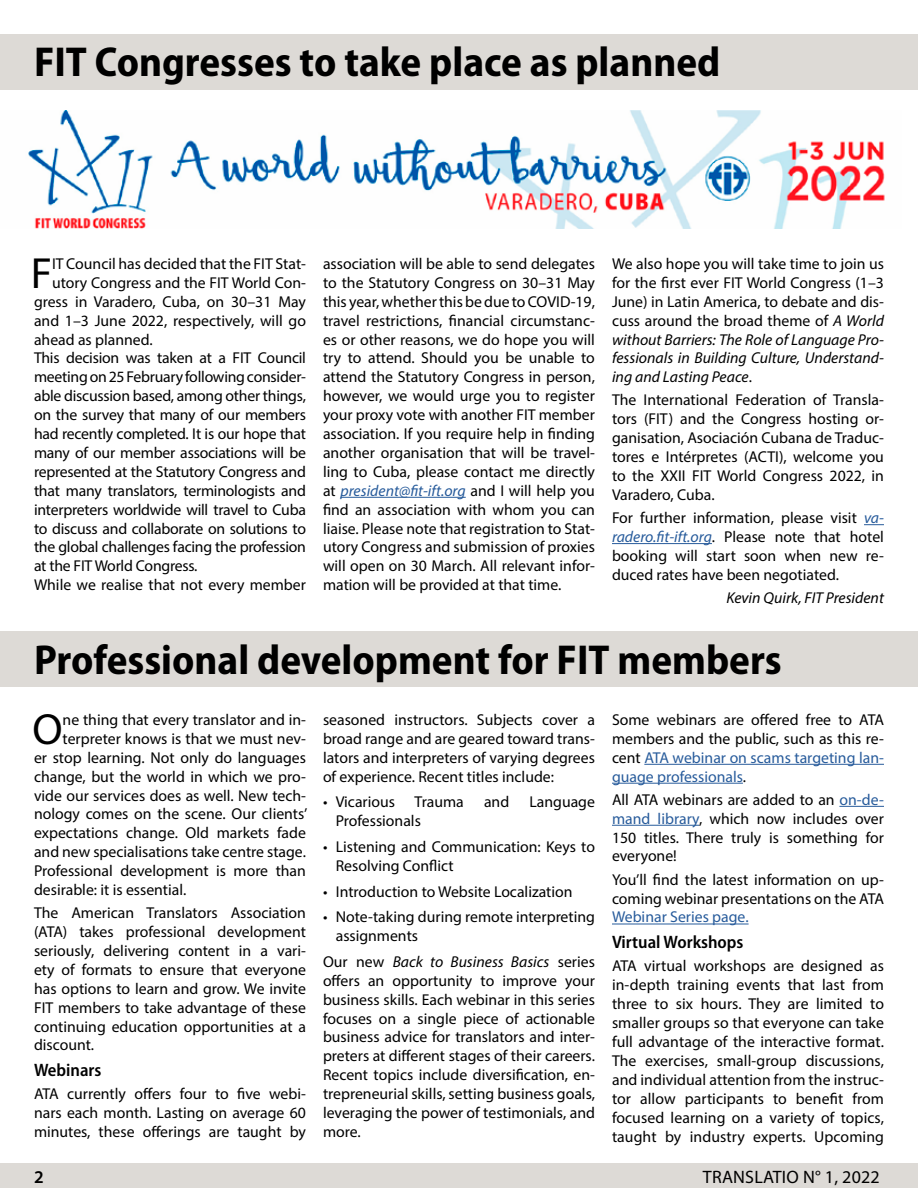
<style>
.page{position:relative;width:918px;height:1188px;background:#fff}
.page>*{position:absolute;margin:0;border:0;box-sizing:border-box;transform-origin:0 0}
.t1{font:43.8px "Myriad Pro";color:#000}
.t2{font:700 semi-condensed 42px "Myriad Pro";color:#000}
.t3{font:600 semi-condensed 18px "Myriad Pro";color:#000}
.t4{font:18px "Myriad Pro";letter-spacing:.01em;color:#000}
.t5{font:600 18px "Myriad Pro";color:#000}
.t6{font:15.75px/18.9px "Myriad Pro";color:#000;text-align:justify}
.t7{font:italic 15.75px "Myriad Pro";color:#000}
.t8{font:15.75px "Myriad Pro";color:#275b9b}
.s1{font-style:italic;color:#275b9b}
.s2{font-style:italic}
.s3{color:#275b9b}
</style>
<div class="page">
<div style="left:0;top:34px;width:918px;height:55px;background:#dddad6"></div>
<div style="left:0;top:632px;width:918px;height:55px;background:#dddad6"></div>
<hr style="left:340px;top:497px;width:126px;height:1px;background:#275b9b">
<img style="left:28px;top:111px;width:857px;height:118px">
<svg style="left:864px;top:524px;width:20px;height:1px"></svg>
<hr style="left:612px;top:543px;width:100px;height:1px;background:#275b9b">
<hr style="left:644px;top:764px;width:240px;height:1px;background:#275b9b">
<hr style="left:612px;top:783px;width:131px;height:1px;background:#275b9b">
<hr style="left:839px;top:806px;width:45px;height:1px;background:#275b9b">
<hr style="left:612px;top:825px;width:87px;height:1px;background:#275b9b">
<hr style="left:612px;top:924px;width:137px;height:1px;background:#275b9b">
<div style="left:0;top:1164px;width:918px;height:24px;background:#dddad6"></div>
<h2 class="t2" style="left:34px;top:35px;width:688px">FIT Congresses to take place as planned</h2>
<h1 class="t1" style="left:31px;top:246px;width:23px">F</h1>
<p class="t6" style="left:52px;top:254px;width:255px">IT Council has decided that the FIT Stat-</p>
<p class="t6" style="left:52px;top:273px;width:255px">utory Congress and the FIT World Con-</p>
<p class="t6" style="left:34px;top:292px;width:273px">gress in Varadero, Cuba, on 30–31 May</p>
<p class="t6" style="left:34px;top:311px;width:273px">and 1–3 June 2022, respectively, will go</p>
<p class="t6" style="left:34px;top:330px;width:120px">ahead as planned.</p>
<p class="t6" style="left:34px;top:348px;width:273px">This decision was taken at a FIT Council</p>
<p class="t6" style="left:34px;top:367px;width:273px">meeting on 25 February following consider-</p>
<p class="t6" style="left:34px;top:386px;width:273px">able discussion based, among other things,</p>
<p class="t6" style="left:34px;top:405px;width:274px">on the survey that many of our members</p>
<p class="t6" style="left:34px;top:424px;width:273px">had recently completed. It is our hope that</p>
<p class="t6" style="left:34px;top:443px;width:274px">many of our member associations will be</p>
<p class="t6" style="left:34px;top:462px;width:273px">represented at the Statutory Congress and</p>
<p class="t6" style="left:34px;top:481px;width:274px">that many translators, terminologists and</p>
<p class="t6" style="left:34px;top:500px;width:274px">interpreters worldwide will travel to Cuba</p>
<p class="t6" style="left:34px;top:519px;width:274px">to discuss and collaborate on solutions to</p>
<p class="t6" style="left:34px;top:537px;width:273px">the global challenges facing the profession</p>
<p class="t6" style="left:34px;top:556px;width:165px">at the FIT World Congress.</p>
<p class="t6" style="left:34px;top:575px;width:273px">While we realise that not every member</p>
<p class="t6" style="left:323px;top:254px;width:274px">association will be able to send delegates to the Statutory Congress on 30–31 May this year, whether this be due to COVID-19, travel restrictions, financial circumstanc&shy;es or other reasons, we do hope you will try to attend. Should you be unable to attend the Statutory Congress in person, however, we would urge you to register your proxy vote with another FIT member association. If you require help in finding another organisation that will be travel&shy;ling to Cuba, please contact me directly at <span class="s1">president@fit-ift.org</span> and I will help you find an association with whom you can liaise. Please note that registration to Stat&shy;utory Congress and submission of proxies will open on 30 March. All relevant infor&shy;mation will be provided at that time.</p>
<p class="t6" style="left:612px;top:254px;width:274px">We also hope you will take time to join us for the first ever FIT World Congress (1–3<br>June) in Latin America, to debate and dis&shy;cuss around the broad theme of <span class="s2">A World without Barriers: The Role of Language Pro&shy;fessionals in Building Culture, Understand&shy;ing and Lasting Peace</span>.</p>
<p class="t6" style="left:612px;top:390px;width:274px">The International Federation of Transla&shy;tors (FIT) and the Congress hosting or&shy;ganisation, Asociación Cubana de Traduc&shy;tores e Intérpretes (ACTI), welcome you to the XXII FIT World Congress 2022, in Varadero, Cuba.</p>
<p class="t6" style="left:612px;top:508px;width:273px">For further information, please visit <span class="s1">va&shy;radero.fit-ift.org</span>. Please note that hotel booking will start soon when new re&shy;duced rates have been negotiated.</p>
<p class="t7" style="left:726px;top:588px;width:159px">Kevin Quirk, FIT President</p>
<h2 class="t2" style="left:34px;top:632px;width:749px">Professional development for FIT members</h2>
<h1 class="t1" style="left:32px;top:702px;width:32px">O</h1>
<p class="t6" style="left:63px;top:710px;width:245px">ne thing that every translator and in-</p>
<p class="t6" style="left:63px;top:729px;width:245px">terpreter knows is that we must nev-</p>
<p class="t6" style="left:34px;top:748px;width:273px">er stop learning. Not only do languages</p>
<p class="t6" style="left:34px;top:767px;width:273px">change, but the world in which we pro-</p>
<p class="t6" style="left:34px;top:786px;width:274px">vide our services does as well. New tech-</p>
<p class="t6" style="left:34px;top:804px;width:275px">nology comes on the scene. Our clients’</p>
<p class="t6" style="left:34px;top:823px;width:273px">expectations change. Old markets fade</p>
<p class="t6" style="left:34px;top:842px;width:273px">and new specialisations take centre stage.</p>
<p class="t6" style="left:34px;top:861px;width:273px">Professional development is more than</p>
<p class="t6" style="left:34px;top:880px;width:154px">desirable: it is essential.</p>
<p class="t6" style="left:34px;top:903px;width:274px">The American Translators Association (ATA) takes professional development seriously, delivering content in a vari&shy;ety of formats to ensure that everyone has options to learn and grow. We invite FIT members to take advantage of these continuing education opportunities at a discount.</p>
<p class="t3" style="left:34px;top:1059px;width:69px">Webinars</p>
<p class="t6" style="left:34px;top:1084px;width:274px">ATA currently offers four to five webi&shy;nars each month. Lasting on average 60 minutes, these offerings are taught by</p>
<p class="t6" style="left:323px;top:710px;width:274px">seasoned instructors. Subjects cover a broad range and are geared toward trans&shy;lators and interpreters of varying degrees of experience. Recent titles include:</p>
<p class="t6" style="left:323px;top:792px;width:142px">• Vicarious Trauma</p>
<p class="t6" style="left:484px;top:792px;width:27px">and</p>
<p class="t6" style="left:529px;top:792px;width:67px">Language</p>
<p class="t6" style="left:336px;top:811px;width:87px">Professionals</p>
<p class="t6" style="left:336px;top:837px;width:261px;text-indent:-13px">• Listening and Communication: Keys to<br>Resolving Conflict</p>
<p class="t6" style="left:323px;top:882px;width:251px">• Introduction to Website Localization</p>
<p class="t6" style="left:336px;top:907px;width:261px;text-indent:-13px">• Note-taking during remote interpreting assignments</p>
<p class="t6" style="left:323px;top:952px;width:274px">Our new <span class="s2">Back to Business Basics</span> series offers an opportunity to improve your business skills. Each webinar in this series focuses on a single piece of actionable business advice for translators and inter&shy;preters at different stages of their careers.<br>Recent topics include diversification, en&shy;trepreneurial skills, setting business goals, leveraging the power of testimonials, and more.</p>
<p class="t6" style="left:612px;top:710px;width:274px">Some webinars are offered free to ATA members and the public, such as this re&shy;cent <span class="s3">ATA webinar on scams targeting lan&shy;guage professionals</span>.</p>
<p class="t6" style="left:612px;top:790px;width:274px">All ATA webinars are added to an <span class="s3">on-de&shy;mand library</span>, which now includes over 150 titles. There truly is something for everyone!</p>
<p class="t6" style="left:612px;top:870px;width:274px">You’ll find the latest information on up&shy;coming webinar presentations on the ATA</p>
<p class="t8" style="left:612px;top:907px;width:138px">Webinar Series page.</p>
<p class="t3" style="left:612px;top:931px;width:133px">Virtual Workshops</p>
<p class="t6" style="left:612px;top:956px;width:274px">ATA virtual workshops are designed as in-depth training events that last from three to six hours. They are limited to smaller groups so that everyone can take full advantage of the interactive format.<br>The exercises, small-group discussions, and individual attention from the instruc&shy;tor allow participants to benefit from focused learning on a variety of topics, taught by industry experts. Upcoming</p>
<p class="t5" style="left:34px;top:1165px;width:11px">2</p>
<p class="t4" style="left:703px;top:1165px;width:178px">TRANSLATIO N° 1, 2022</p>
</div>
